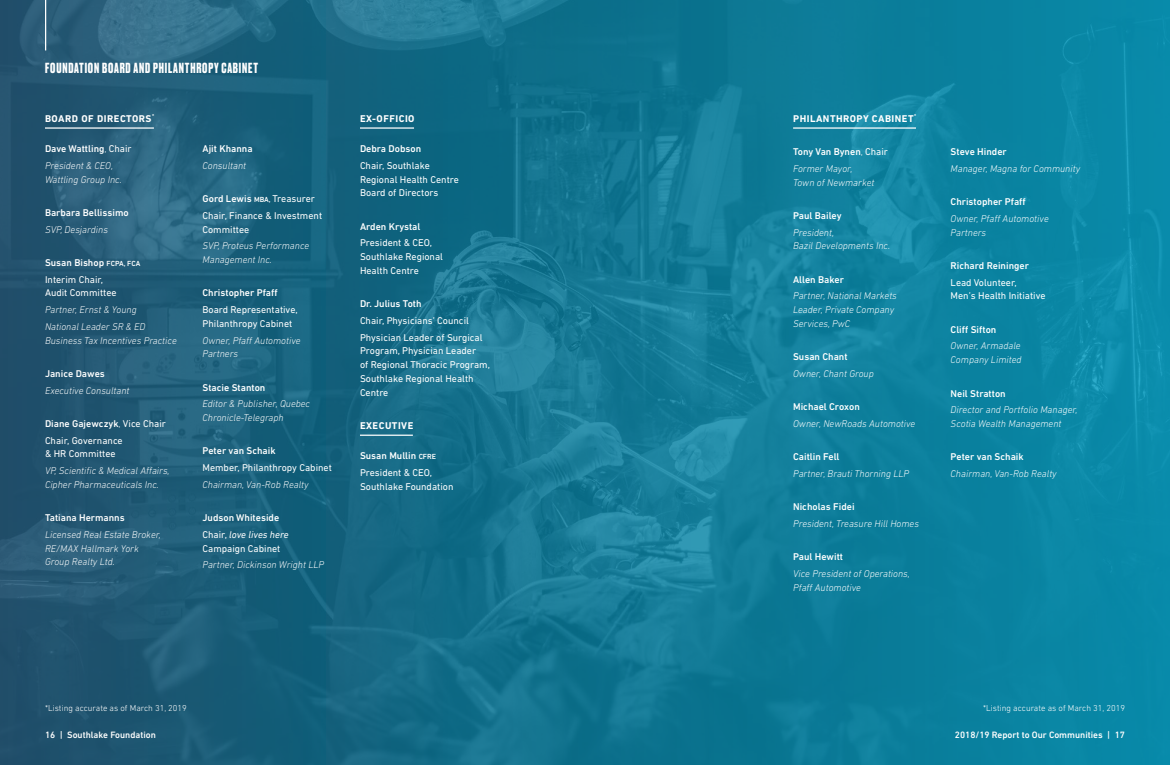
<style>
.page{position:relative;width:1170px;height:765px;background:#fff}
.page>*{position:absolute;margin:0;border:0;box-sizing:border-box;transform-origin:0 0}
.t1{font:700 13.75px "Druk";letter-spacing:.06em;color:#fff}
.t2{font:italic 300 10px/13.8px "DIN Next LT Pro";color:#fff}
.t3{font:10px/13.8px "DIN Next LT Pro";color:#fff}
.t4{font:500 10px "DIN Next LT Pro";color:#fff}
.t5{font:700 10px "DIN Next LT Pro";letter-spacing:.05em;color:#fff}
.t6{font:500 9.38px "DIN Next LT Pro";color:#fff}
.t7{font:300 8.75px "DIN Next LT Pro";color:#fff}
.s1{font-weight:300}
.s2{font-weight:400}
.s3{font-size:7.5px}
.s4{font-style:italic}
</style>
<div class="page">
<img style="left:0;top:0;width:1170px;height:765px">
<hr style="left:45px;top:0;width:1px;height:50px;background:#fff">
<hr style="left:45px;top:127px;width:109px;height:2px;background:#fff">
<hr style="left:360px;top:127px;width:54px;height:2px;background:#fff">
<hr style="left:360px;top:435px;width:53px;height:1px;background:#fff">
<hr style="left:793px;top:127px;width:123px;height:2px;background:#fff">
<p class="t1" style="left:45px;top:58px;width:214px">FOUNDATION BOARD AND PHILANTHROPY CABINET</p>
<p class="t5" style="left:45px;top:113px;width:111px">BOARD OF DIRECTORS<sup>*</sup></p>
<p class="t4" style="left:45px;top:143px;width:88px">Dave Wattling<span class="s1">,</span> <span class="s2">Chair</span></p>
<p class="t2" style="left:45px;top:159px;width:78px">President &amp; CEO,<br>Wattling Group Inc.</p>
<p class="t4" style="left:45px;top:207px;width:85px">Barbara Bellissimo</p>
<p class="t2" style="left:45px;top:222px;width:64px">SVP, Desjardins</p>
<p class="t4" style="left:45px;top:257px;width:97px">Susan Bishop <span class="s3">FCPA, FCA</span></p>
<p class="t3" style="left:45px;top:272px;width:73px">Interim Chair,<br>Audit Committee</p>
<p class="t2" style="left:45px;top:303px;width:93px">Partner, Ernst &amp; Young</p>
<p class="t2" style="left:45px;top:319px;width:133px">National Leader SR &amp; ED<br>Business Tax Incentives Practice</p>
<p class="t4" style="left:45px;top:368px;width:61px">Janice Dawes</p>
<p class="t2" style="left:45px;top:383px;width:86px">Executive Consultant</p>
<p class="t4" style="left:45px;top:418px;width:123px">Diane Gajewczyk<span class="s1">,</span> <span class="s2">Vice Chair</span></p>
<p class="t3" style="left:45px;top:433px;width:79px">Chair, Governance &amp; HR Committee</p>
<p class="t2" style="left:45px;top:464px;width:126px">VP, Scientific &amp; Medical Affairs,<br>Cipher Pharmaceuticals Inc.</p>
<p class="t4" style="left:45px;top:512px;width:81px">Tatiana Hermanns</p>
<p class="t2" style="left:45px;top:527px;width:118px">Licensed Real Estate Broker,<br>RE/MAX Hallmark York<br>Group Realty Ltd.</p>
<p class="t4" style="left:202px;top:143px;width:52px">Ajit Khanna</p>
<p class="t2" style="left:202px;top:159px;width:45px">Consultant</p>
<p class="t4" style="left:202px;top:193px;width:114px">Gord Lewis <span class="s3">MBA,</span> <span class="s2">Treasurer</span></p>
<p class="t3" style="left:202px;top:209px;width:121px">Chair, Finance &amp; Investment<br>Committee</p>
<p class="t2" style="left:202px;top:239px;width:108px">SVP, Proteus Performance<br>Management Inc.</p>
<p class="t4" style="left:202px;top:287px;width:77px">Christopher Pfaff</p>
<p class="t3" style="left:202px;top:303px;width:97px">Board Representative,<br>Philanthropy Cabinet</p>
<p class="t2" style="left:202px;top:333px;width:100px">Owner, Pfaff Automotive<br>Partners</p>
<p class="t4" style="left:202px;top:381px;width:64px">Stacie Stanton</p>
<p class="t2" style="left:202px;top:397px;width:109px">Editor &amp; Publisher, Quebec<br>Chronicle-Telegraph</p>
<p class="t4" style="left:202px;top:445px;width:75px">Peter van Schaik</p>
<p class="t3" style="left:202px;top:461px;width:131px">Member, Philanthropy Cabinet</p>
<p class="t2" style="left:202px;top:477px;width:108px">Chairman, Van-Rob Realty</p>
<p class="t4" style="left:202px;top:512px;width:78px">Judson Whiteside</p>
<p class="t3" style="left:202px;top:527px;width:88px">Chair, <span class="s4">love lives here<br></span>Campaign Cabinet</p>
<p class="t2" style="left:202px;top:558px;width:123px">Partner, Dickinson Wright LLP</p>
<p class="t5" style="left:360px;top:113px;width:56px">EX-OFFICIO</p>
<p class="t4" style="left:360px;top:143px;width:63px">Debra Dobson</p>
<p class="t3" style="left:360px;top:159px;width:100px">Chair, Southlake<br>Regional Health Centre<br>Board of Directors</p>
<p class="t4" style="left:360px;top:221px;width:62px">Arden Krystal</p>
<p class="t3" style="left:360px;top:236px;width:85px">President &amp; CEO,<br>Southlake Regional<br>Health Centre</p>
<p class="t4" style="left:360px;top:298px;width:63px">Dr. Julius Toth</p>
<p class="t3" style="left:360px;top:314px;width:110px">Chair, Physicians’ Council</p>
<p class="t3" style="left:360px;top:330px;width:131px">Physician Leader of Surgical<br>Program, Physician Leader<br>of Regional Thoracic Program,<br>Southlake Regional Health<br>Centre</p>
<p class="t5" style="left:360px;top:420px;width:55px">EXECUTIVE</p>
<p class="t4" style="left:360px;top:450px;width:78px">Susan Mullin <span class="s3">CFRE</span></p>
<p class="t3" style="left:360px;top:466px;width:95px">President &amp; CEO,<br>Southlake Foundation</p>
<p class="t5" style="left:793px;top:113px;width:125px">PHILANTHROPY CABINET<sup>*</sup></p>
<p class="t4" style="left:793px;top:146px;width:96px">Tony Van Bynen<span class="s1">,</span> <span class="s2">Chair</span></p>
<p class="t2" style="left:793px;top:161px;width:83px">Former Mayor,<br>Town of Newmarket</p>
<p class="t4" style="left:793px;top:210px;width:50px">Paul Bailey</p>
<p class="t2" style="left:793px;top:225px;width:98px">President,<br>Bazil Developments Inc.</p>
<p class="t4" style="left:793px;top:274px;width:52px">Allen Baker</p>
<p class="t2" style="left:793px;top:289px;width:105px">Partner, National Markets<br>Leader, Private Company<br>Services, PwC</p>
<p class="t4" style="left:793px;top:351px;width:56px">Susan Chant</p>
<p class="t2" style="left:793px;top:367px;width:82px">Owner, Chant Group</p>
<p class="t4" style="left:793px;top:401px;width:68px">Michael Croxon</p>
<p class="t2" style="left:793px;top:417px;width:124px">Owner, NewRoads Automotive</p>
<p class="t4" style="left:793px;top:451px;width:48px">Caitlin Fell</p>
<p class="t2" style="left:793px;top:467px;width:118px">Partner, Brauti Thorning LLP</p>
<p class="t4" style="left:793px;top:501px;width:63px">Nicholas Fidei</p>
<p class="t2" style="left:793px;top:517px;width:127px">President, Treasure Hill Homes</p>
<p class="t4" style="left:793px;top:551px;width:52px">Paul Hewitt</p>
<p class="t2" style="left:793px;top:567px;width:118px">Vice President of Operations,<br>Pfaff Automotive</p>
<p class="t4" style="left:951px;top:146px;width:58px">Steve Hinder</p>
<p class="t2" style="left:951px;top:161px;width:131px">Manager, Magna for Community</p>
<p class="t4" style="left:951px;top:196px;width:77px">Christopher Pfaff</p>
<p class="t2" style="left:951px;top:211px;width:100px">Owner, Pfaff Automotive<br>Partners</p>
<p class="t4" style="left:951px;top:260px;width:80px">Richard Reininger</p>
<p class="t3" style="left:951px;top:275px;width:96px">Lead Volunteer,<br>Men’s Health Initiative</p>
<p class="t4" style="left:951px;top:324px;width:47px">Cliff Sifton</p>
<p class="t2" style="left:951px;top:339px;width:72px">Owner, Armadale<br>Company Limited</p>
<p class="t4" style="left:951px;top:387px;width:57px">Neil Stratton</p>
<p class="t2" style="left:951px;top:403px;width:129px">Director and Portfolio Manager,<br>Scotia Wealth Management</p>
<p class="t4" style="left:951px;top:451px;width:75px">Peter van Schaik</p>
<p class="t2" style="left:951px;top:467px;width:108px">Chairman, Van-Rob Realty</p>
<p class="t7" style="left:45px;top:703px;width:143px">*Listing accurate as of March 31, 2019</p>
<p class="t7" style="left:983px;top:703px;width:143px">*Listing accurate as of March 31, 2019</p>
<p class="t6" style="left:45px;top:730px;width:112px">16 | Southlake Foundation</p>
<p class="t6" style="left:955px;top:730px;width:172px">2018/19 Report to Our Communities | 17</p>
</div>
